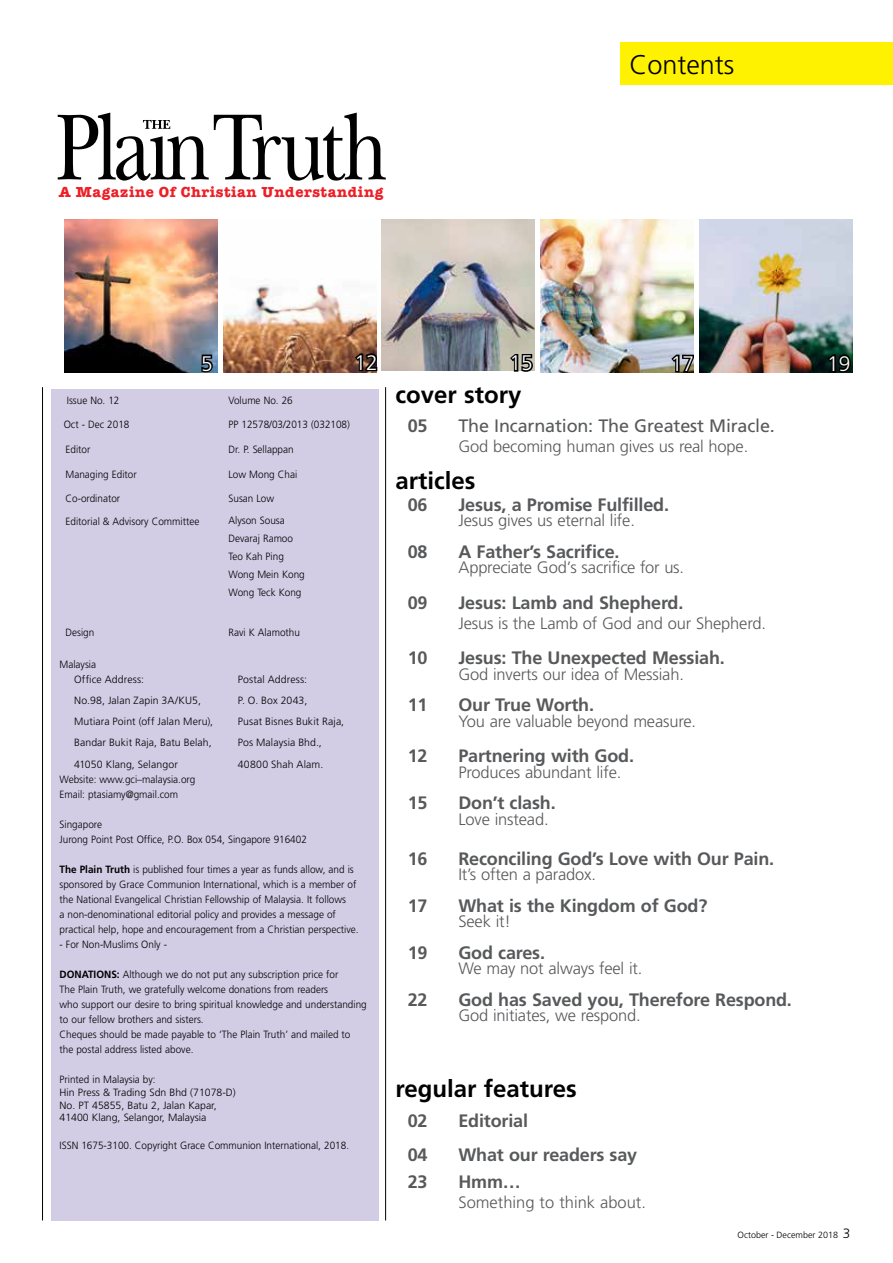
<style>
.page{position:relative;width:893px;height:1263px;background:#fff}
.page>*{position:absolute;margin:0;border:0;box-sizing:border-box;transform-origin:0 0}
.t1{font:300 27px "Frutiger LT Std";color:#000}
.t2{font:700 24px "Frutiger LT Std";color:#000}
.t3{font:300 21px "Frutiger LT Std";letter-spacing:-.01em;color:#fff}
.t4{font:700 18px "Frutiger LT Std";letter-spacing:-.01em;color:#58595b}
.t5{font:18px "Frutiger LT Std";letter-spacing:-.01em;color:#58595b}
.t6{font:300 16.5px "Frutiger LT Std";letter-spacing:-.01em;color:#58595b}
.t7{font:700 15px "American Typewriter";letter-spacing:.04em;color:#ed1e25}
.t8{font:300 10.5px/15px "Frutiger LT Std";color:#000;scale:.95 1}
.t9{font:300 10.5px/21.1px "Frutiger LT Std";color:#000}
.t10{font:300 9px "Frutiger LT Std";color:#000}
.s1{font-weight:700}
.s2{font-size:13.5px}
</style>
<div class="page">
<svg style="left:58px;top:113px;width:328px;height:68px"></svg>
<img style="left:700px;top:220px;width:153px;height:153px">
<img style="left:541px;top:220px;width:153px;height:153px">
<img style="left:382px;top:220px;width:153px;height:151px">
<img style="left:223px;top:284px;width:153px;height:89px">
<img style="left:64px;top:220px;width:153px;height:153px">
<div style="left:621px;top:43px;width:272px;height:41px;background:#fff200"></div>
<div style="left:51px;top:388px;width:327px;height:832px;background:#d3cce5"></div>
<hr style="left:42px;top:387px;width:1px;height:833px;background:#000">
<hr style="left:385px;top:387px;width:1px;height:833px;background:#000">
<svg style="left:826px;top:351px;width:26px;height:22px"></svg>
<svg style="left:669px;top:351px;width:25px;height:22px"></svg>
<svg style="left:508px;top:350px;width:26px;height:22px"></svg>
<svg style="left:353px;top:350px;width:25px;height:23px"></svg>
<svg style="left:200px;top:353px;width:14px;height:20px"></svg>
<h3 class="t7" style="left:59px;top:179px;width:326px">A Magazine Of Christian Understanding</h3>
<h1 class="t1" style="left:629px;top:49px;width:107px">Contents</h1>
<h3 class="t3" style="left:201px;top:352px;width:13px">5</h3>
<h3 class="t3" style="left:355px;top:350px;width:25px">12</h3>
<h3 class="t3" style="left:510px;top:351px;width:25px">15</h3>
<h3 class="t3" style="left:671px;top:352px;width:25px">17</h3>
<h3 class="t3" style="left:827px;top:352px;width:25px">19</h3>
<p class="t8" style="left:67px;top:393px;width:57px">Issue No. 12</p>
<p class="t8" style="left:228px;top:393px;width:69px">Volume No. 26</p>
<p class="t8" style="left:64px;top:417px;width:71px">Oct - Dec 2018</p>
<p class="t8" style="left:228px;top:417px;width:129px">PP 12578/03/2013 (032108)</p>
<p class="t8" style="left:66px;top:442px;width:28px">Editor</p>
<p class="t8" style="left:228px;top:442px;width:70px">Dr. P. Sellappan</p>
<p class="t8" style="left:66px;top:467px;width:76px">Managing Editor</p>
<p class="t8" style="left:228px;top:467px;width:74px">Low Mong Chai</p>
<p class="t8" style="left:66px;top:491px;width:59px">Co-ordinator</p>
<p class="t8" style="left:228px;top:491px;width:50px">Susan Low</p>
<p class="t8" style="left:66px;top:514px;width:142px">Editorial &amp; Advisory Committee</p>
<p class="t8" style="left:228px;top:511px;width:82px;line-height:18px">Alyson Sousa<br>Devaraj Ramoo<br>Teo Kah Ping<br>Wong Mein Kong<br>Wong Teck Kong</p>
<p class="t8" style="left:66px;top:625px;width:32px">Design</p>
<p class="t8" style="left:228px;top:625px;width:77px">Ravi K Alamothu</p>
<p class="t8" style="left:74px;top:658px;width:75px;text-indent:-15px">Malaysia<br>Office Address:</p>
<p class="t9" style="left:74px;top:690px;width:141px">No.98, Jalan Zapin 3A/KU5,<br>Mutiara Point (off Jalan Meru),<br>Bandar Bukit Raja, Batu Belah,<br>41050 Klang, Selangor</p>
<p class="t9" style="left:238px;top:669px;width:108px">Postal Address:<br>P. O. Box 2043,<br>Pusat Bisnes Bukit Raja,<br>Pos Malaysia Bhd.,<br>40800 Shah Alam.</p>
<p class="t8" style="left:60px;top:772px;width:145px">Website: www.gci–malaysia.org<br>Email: ptasiamy@gmail.com</p>
<p class="t8" style="left:60px;top:817px;width:262px">Singapore<br>Jurong Point Post Office, P.O. Box 054, Singapore 916402</p>
<p class="t8" style="left:60px;top:862px;width:316px"><span class="s1">The Plain Truth</span> is published four times a year as funds allow, and is sponsored by Grace Communion International, which is a member of the National Evangelical Christian Fellowship of Malaysia. It follows<br>a non-denominational editorial policy and provides a message of practical help, hope and encouragement from a Christian perspective.</p>
<p class="t8" style="left:60px;top:937px;width:115px">- For Non-Muslims Only -</p>
<p class="t8" style="left:60px;top:967px;width:325px"><span class="s1">DONATIONS:</span> Although we do not put any subscription price for<br>The Plain Truth, we gratefully welcome donations from readers<br>who support our desire to bring spiritual knowledge and understanding to our fellow brothers and sisters.<br>Cheques should be made payable to ‘The Plain Truth’ and mailed to the postal address listed above.</p>
<p class="t8" style="left:60px;top:1073px;width:187px;line-height:12.6px">Printed in Malaysia by:<br>Hin Press &amp; Trading Sdn Bhd (71078-D)<br>No. PT 45855, Batu 2, Jalan Kapar,<br>41400 Klang, Selangor, Malaysia</p>
<p class="t8" style="left:60px;top:1138px;width:306px">ISSN 1675-3100. Copyright Grace Communion International, 2018.</p>
<h2 class="t2" style="left:395px;top:380px;width:128px">cover story</h2>
<h3 class="t4" style="left:408px;top:415px;width:21px">05</h3>
<h3 class="t5" style="left:458px;top:415px;width:318px">The Incarnation: The Greatest Miracle.</h3>
<h3 class="t6" style="left:458px;top:437px;width:291px">God becoming human gives us real hope.</h3>
<h2 class="t2" style="left:395px;top:467px;width:82px">articles</h2>
<h3 class="t4" style="left:408px;top:494px;width:21px">06</h3>
<h3 class="t4" style="left:458px;top:494px;width:212px">Jesus, a Promise Fulfilled.</h3>
<h3 class="t6" style="left:458px;top:511px;width:178px">Jesus gives us eternal life.</h3>
<h3 class="t4" style="left:408px;top:541px;width:21px">08</h3>
<h3 class="t4" style="left:458px;top:541px;width:163px">A Father’s Sacrifice.</h3>
<h3 class="t6" style="left:458px;top:558px;width:227px">Appreciate God’s sacrifice for us.</h3>
<h3 class="t4" style="left:408px;top:592px;width:21px">09</h3>
<h3 class="t4" style="left:458px;top:592px;width:226px">Jesus: Lamb and Shepherd.</h3>
<h3 class="t6" style="left:458px;top:614px;width:309px">Jesus is the Lamb of God and our Shepherd.</h3>
<h3 class="t4" style="left:408px;top:647px;width:21px">10</h3>
<h3 class="t4" style="left:458px;top:647px;width:268px">Jesus: The Unexpected Messiah.</h3>
<h3 class="t6" style="left:458px;top:665px;width:227px">God inverts our idea of Messiah.</h3>
<h3 class="t4" style="left:408px;top:694px;width:21px">11</h3>
<h3 class="t4" style="left:458px;top:694px;width:137px">Our True Worth.</h3>
<h3 class="t6" style="left:458px;top:712px;width:239px">You are valuable beyond measure.</h3>
<h3 class="t4" style="left:408px;top:746px;width:21px">12</h3>
<h3 class="t4" style="left:458px;top:746px;width:177px">Partnering with God.</h3>
<h3 class="t6" style="left:458px;top:763px;width:164px">Produces abundant life.</h3>
<h3 class="t4" style="left:408px;top:792px;width:21px">15</h3>
<h3 class="t4" style="left:458px;top:792px;width:99px">Don’t clash.</h3>
<h3 class="t6" style="left:458px;top:810px;width:92px">Love instead.</h3>
<h3 class="t4" style="left:408px;top:848px;width:21px">16</h3>
<h3 class="t4" style="left:458px;top:848px;width:317px">Reconciling God’s Love with Our Pain.</h3>
<h3 class="t6" style="left:458px;top:865px;width:139px">It’s often a paradox.</h3>
<h3 class="t4" style="left:408px;top:895px;width:21px">17</h3>
<h3 class="t4" style="left:458px;top:895px;width:250px">What is the Kingdom of God?</h3>
<h3 class="t6" style="left:458px;top:912px;width:54px">Seek it!</h3>
<h3 class="t4" style="left:408px;top:942px;width:21px">19</h3>
<h3 class="t4" style="left:458px;top:942px;width:88px">God cares.</h3>
<h3 class="t6" style="left:458px;top:959px;width:185px">We may not always feel it.</h3>
<h3 class="t4" style="left:408px;top:989px;width:21px">22</h3>
<h3 class="t4" style="left:458px;top:989px;width:335px">God has Saved you, Therefore Respond.</h3>
<h3 class="t6" style="left:458px;top:1006px;width:184px">God initiates, we respond.</h3>
<h2 class="t2" style="left:395px;top:1075px;width:183px">regular features</h2>
<h3 class="t4" style="left:408px;top:1110px;width:21px">02</h3>
<h3 class="t4" style="left:458px;top:1110px;width:71px">Editorial</h3>
<h3 class="t4" style="left:408px;top:1144px;width:21px">04</h3>
<h3 class="t4" style="left:458px;top:1144px;width:180px">What our readers say</h3>
<h3 class="t4" style="left:408px;top:1171px;width:21px">23</h3>
<h3 class="t4" style="left:458px;top:1171px;width:64px">Hmm…</h3>
<h3 class="t6" style="left:458px;top:1193px;width:189px">Something to think about.</h3>
<p class="t10" style="left:738px;top:1230px;width:114px">October - December 2018 <span class="s2">3</span></p>
</div>
